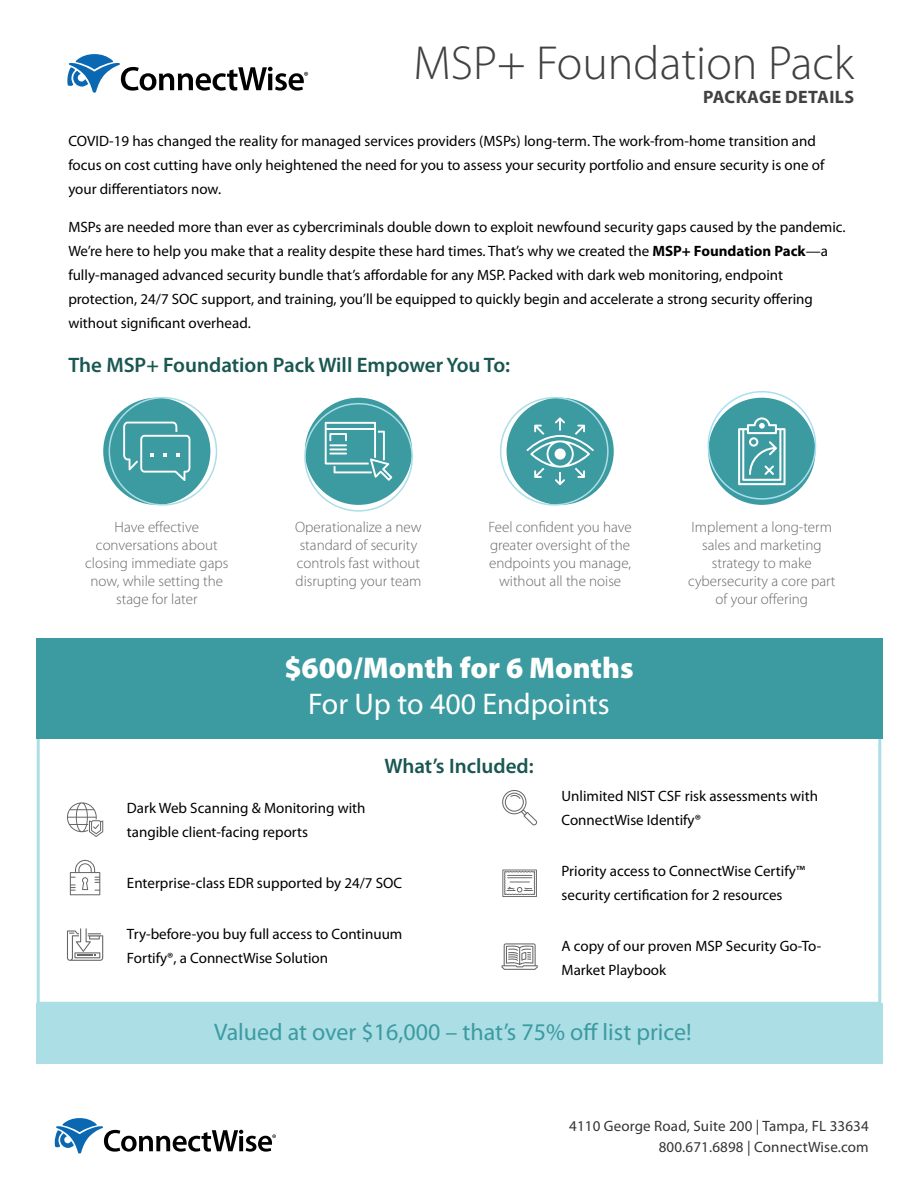
<style>
.page{position:relative;width:918px;height:1188px;background:#fff}
.page>*{position:absolute;margin:0;border:0;box-sizing:border-box;transform-origin:0 0}
.t1{font:300 48px "Myriad Pro";color:#414042}
.t2{font:900 30px "Myriad Pro";color:#fff}
.t3{font:30px "Myriad Pro";color:#fff}
.t4{font:24px "Myriad Pro";color:#3c9ba0}
.t5{font:600 21px "Myriad Pro";color:#195751}
.t6{font:700 18px "Myriad Pro";letter-spacing:.02em;color:#414042}
.t7{font:15px/24px "Myriad Pro";color:#000}
.t8{font:300 15px/18px "Myriad Pro";color:#666767;text-align:center}
.t9{font:15px/21px "Myriad Pro";letter-spacing:.01em;color:#343433;text-align:right}
.s1{font-weight:700}
</style>
<div class="page">
<svg style="left:67px;top:54px;width:241px;height:39px"></svg>
<svg style="left:55px;top:1118px;width:221px;height:36px"></svg>
<div style="left:36px;top:1003px;width:846px;height:61px;background:#acdee6"></div>
<div style="left:36px;top:638px;width:846px;height:101px;background:#3c9ba0"></div>
<div style="left:103px;top:398px;width:107px;height:107px;background:#3c9ba0;border-radius:50%"></div>
<div style="left:109px;top:397px;width:108px;height:109px;border:2px solid #acdee6;border-radius:50%"></div>
<svg style="left:123px;top:422px;width:67px;height:59px"></svg>
<div style="left:708px;top:398px;width:107px;height:107px;background:#3c9ba0;border-radius:50%"></div>
<div style="left:708px;top:391px;width:108px;height:109px;border:2px solid #aadff1;border-radius:50%"></div>
<svg style="left:738px;top:417px;width:48px;height:68px"></svg>
<div style="left:305px;top:398px;width:107px;height:107px;background:#3c9ba0;border-radius:50%"></div>
<div style="left:304px;top:403px;width:109px;height:109px;border:2px solid #acdee6;border-radius:50%"></div>
<svg style="left:325px;top:422px;width:67px;height:59px"></svg>
<div style="left:507px;top:398px;width:107px;height:107px;background:#3c9ba0;border-radius:50%"></div>
<div style="left:500px;top:397px;width:109px;height:109px;border:2px solid #acdee6;border-radius:50%"></div>
<svg style="left:527px;top:417px;width:67px;height:68px"></svg>
<svg style="left:67px;top:802px;width:36px;height:35px"></svg>
<svg style="left:70px;top:860px;width:30px;height:35px"></svg>
<svg style="left:67px;top:928px;width:36px;height:33px"></svg>
<svg style="left:502px;top:870px;width:35px;height:27px"></svg>
<svg style="left:502px;top:943px;width:36px;height:27px"></svg>
<svg style="left:502px;top:790px;width:35px;height:35px"></svg>
<h1 class="t1" style="left:413px;top:34px;width:442px">MSP+ Foundation Pack</h1>
<p class="t6" style="left:703px;top:86px;width:152px">PACKAGE DETAILS</p>
<p class="t7" style="left:68px;top:129px;width:758px">COVID-19 has changed the reality for managed services providers (MSPs) long-term. The work-from-home transition and focus on cost cutting have only heightened the need for you to assess your security portfolio and ensure security is one of your differentiators now.</p>
<p class="t7" style="left:68px;top:214px;width:779px">MSPs are needed more than ever as cybercriminals double down to exploit newfound security gaps caused by the pandemic.<br>We’re here to help you make that a reality despite these hard times. That’s why we created the <span class="s1">MSP+ Foundation Pack</span>—a fully-managed advanced security bundle that’s affordable for any MSP. Packed with dark web monitoring, endpoint protection, 24/7 SOC support, and training, you’ll be equipped to quickly begin and accelerate a strong security offering without significant overhead.</p>
<h3 class="t5" style="left:68px;top:352px;width:443px">The MSP+ Foundation Pack Will Empower You To:</h3>
<p class="t8" style="left:85px;top:518px;width:145px">Have effective conversations about closing immediate gaps now, while setting the stage for later</p>
<p class="t8" style="left:688px;top:518px;width:149px">Implement a long-term sales and marketing strategy to make cybersecurity a core part of your offering</p>
<p class="t8" style="left:295px;top:518px;width:128px;text-align:left">Operationalize a new standard of security controls fast without disrupting your team</p>
<p class="t8" style="left:489px;top:518px;width:145px">Feel confident you have greater oversight of the endpoints you manage, without all the noise</p>
<h2 class="t2" style="left:284px;top:648px;width:351px">$600/Month for 6 Months</h2>
<h2 class="t3" style="left:308px;top:686px;width:303px">For Up to 400 Endpoints</h2>
<h3 class="t5" style="left:384px;top:752px;width:151px">What’s Included:</h3>
<p class="t7" style="left:127px;top:796px;width:240px">Dark Web Scanning &amp; Monitoring with tangible client-facing reports</p>
<p class="t7" style="left:127px;top:871px;width:277px">Enterprise-class EDR supported by 24/7 SOC</p>
<p class="t7" style="left:127px;top:922px;width:277px">Try-before-you buy full access to Continuum<br>Fortify®, a ConnectWise Solution</p>
<p class="t7" style="left:562px;top:784px;width:258px">Unlimited NIST CSF risk assessments with<br>ConnectWise Identify®</p>
<p class="t7" style="left:562px;top:859px;width:245px">Priority access to ConnectWise Certify™ security certification for 2 resources</p>
<p class="t7" style="left:562px;top:934px;width:261px">A copy of our proven MSP Security Go-To-<br>Market Playbook</p>
<h3 class="t4" style="left:214px;top:1017px;width:479px">Valued at over $16,000 – that’s 75% off list price!</h3>
<p class="t9" style="left:569px;top:1115px;width:301px">4110 George Road, Suite 200 | Tampa, FL 33634<br>800.671.6898 | ConnectWise.com</p>
</div>
